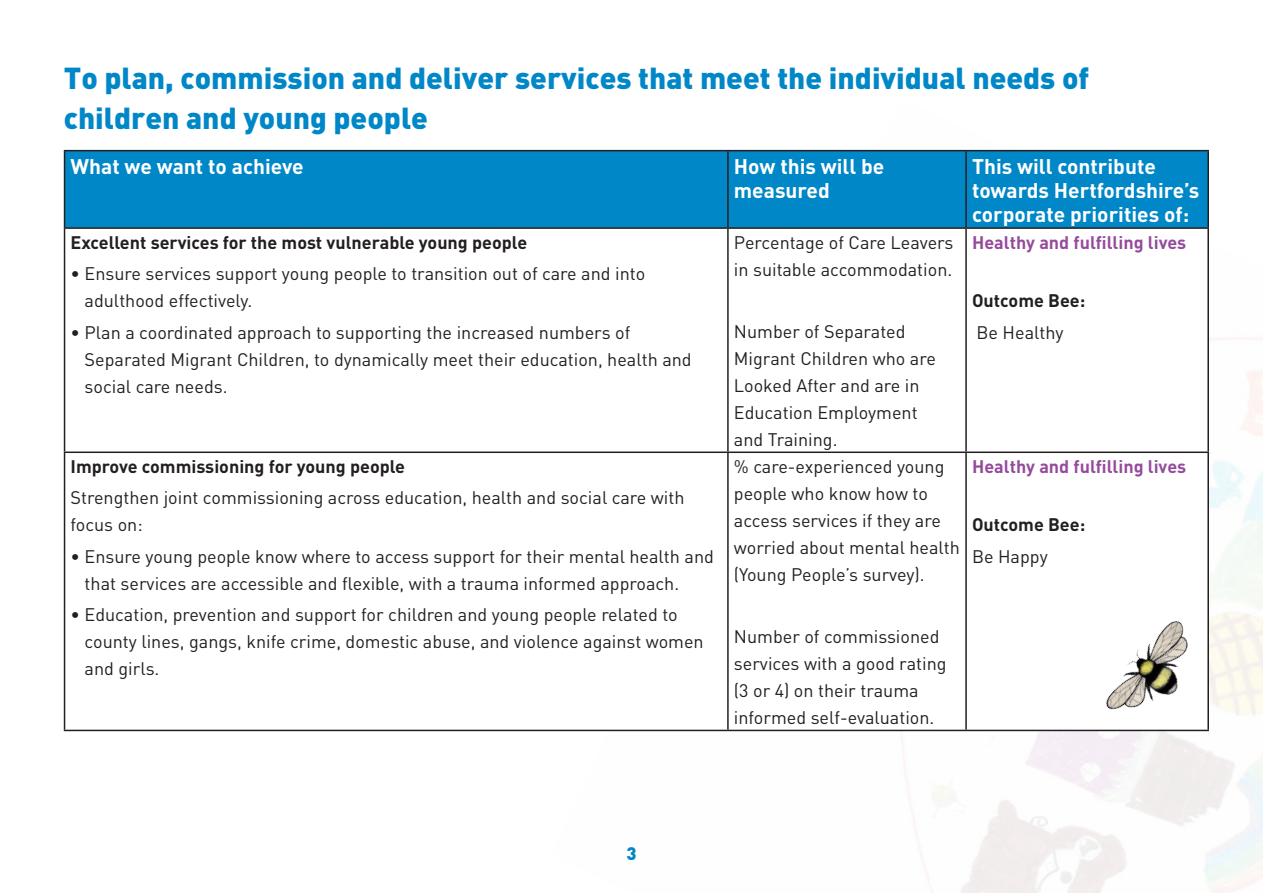
<style>
.page{position:relative;width:1263px;height:893px;background:#fff}
.page>*{position:absolute;margin:0;border:0;box-sizing:border-box;transform-origin:0 0}
.t1{font:900 30px/40.2px "DIN";color:#0087c7}
.t2{font:700 21px/24px "DIN";color:#fff}
.t3{font:18px/27px "DIN";color:#231f20}
.t4{font:700 18px/31.2px "DIN";color:#231f20}
.t5{font:700 18px "DIN";color:#954b9c}
.t6{font:900 18px "DIN";color:#0087c7}
.s1{font-weight:400}
.s2{font-weight:700}
</style>
<div class="page">
<div style="left:65px;top:151px;width:663px;height:77px;background:#0087c7"></div>
<div style="left:728px;top:151px;width:238px;height:77px;background:#0087c7"></div>
<div style="left:966px;top:151px;width:242px;height:77px;background:#0087c7"></div>
<hr style="left:64px;top:150px;width:664px;height:1px;background:#231f20">
<hr style="left:64px;top:151px;width:1px;height:76px;background:#231f20">
<hr style="left:728px;top:150px;width:238px;height:1px;background:#231f20">
<hr style="left:727px;top:151px;width:2px;height:76px;background:#231f20">
<hr style="left:966px;top:150px;width:243px;height:1px;background:#231f20">
<hr style="left:965px;top:151px;width:2px;height:76px;background:#231f20">
<hr style="left:1207px;top:151px;width:2px;height:76px;background:#231f20">
<hr style="left:64px;top:227px;width:664px;height:2px;background:#231f20">
<hr style="left:64px;top:229px;width:1px;height:222px;background:#231f20">
<hr style="left:728px;top:227px;width:238px;height:2px;background:#231f20">
<hr style="left:727px;top:229px;width:2px;height:222px;background:#231f20">
<hr style="left:966px;top:227px;width:243px;height:2px;background:#231f20">
<hr style="left:965px;top:229px;width:2px;height:222px;background:#231f20">
<hr style="left:1207px;top:229px;width:2px;height:222px;background:#231f20">
<hr style="left:64px;top:451px;width:664px;height:2px;background:#231f20">
<hr style="left:64px;top:453px;width:1px;height:277px;background:#231f20">
<hr style="left:728px;top:451px;width:238px;height:2px;background:#231f20">
<hr style="left:727px;top:453px;width:2px;height:277px;background:#231f20">
<hr style="left:966px;top:451px;width:243px;height:2px;background:#231f20">
<hr style="left:965px;top:453px;width:2px;height:277px;background:#231f20">
<hr style="left:1207px;top:453px;width:2px;height:277px;background:#231f20">
<hr style="left:64px;top:730px;width:664px;height:1px;background:#231f20">
<hr style="left:728px;top:730px;width:238px;height:1px;background:#231f20">
<hr style="left:966px;top:730px;width:243px;height:1px;background:#231f20">
<img style="left:1091px;top:605px;width:124px;height:134px">
<p class="t1" style="left:64px;top:56px;width:1027px">To plan, commission and deliver services that meet the individual needs of children and young people</p>
<p class="t2" style="left:71px;top:154px;width:235px">What we want to achieve</p>
<p class="t2" style="left:734px;top:154px;width:152px">How this will be measured</p>
<p class="t2" style="left:972px;top:154px;width:229px">This will contribute towards Hertfordshire’s corporate priorities of:</p>
<p class="t4" style="left:71px;top:226px;width:458px">Excellent services for the most vulnerable young people</p>
<p class="t3" style="left:85px;top:260px;width:562px;text-indent:-14px">• Ensure services support young people to transition out of care and into adulthood effectively.</p>
<p class="t3" style="left:85px;top:318px;width:609px;text-indent:-14px">• Plan a coordinated approach to supporting the increased numbers of<br>Separated Migrant Children, to dynamically meet their education, health and social care needs.</p>
<p class="t3" style="left:734px;top:228px;width:221px">Percentage of Care Leavers in suitable accommodation.</p>
<p class="t5" style="left:972px;top:231px;width:216px">Healthy and fulflling lives</p>
<p class="t4" style="left:972px;top:284px;width:115px">Outcome Bee:<br><span class="s1">Be Healthy</span></p>
<p class="t3" style="left:734px;top:318px;width:203px">Number of Separated<br>Migrant Children who are<br>Looked After and are in<br>Education Employment and Training.</p>
<p class="t3" style="left:71px;top:451px;width:615px;line-height:31.2px"><span class="s2">Improve commissioning for young people<br></span>Strengthen joint commissioning across education, health and social care with</p>
<p class="t3" style="left:71px;top:511px;width:74px">focus on:</p>
<p class="t3" style="left:85px;top:542px;width:631px;text-indent:-14px">• Ensure young people know where to access support for their mental health and that services are accessible and fexible, with a trauma informed approach.</p>
<p class="t3" style="left:85px;top:601px;width:621px;text-indent:-14px">• Education, prevention and support for children and young people related to county lines, gangs, knife crime, domestic abuse, and violence against women and girls.</p>
<p class="t3" style="left:734px;top:452px;width:228px">% care-experienced young people who know how to access services if they are worried about mental health (Young People’s survey).</p>
<p class="t5" style="left:972px;top:455px;width:216px">Healthy and fulflling lives</p>
<p class="t4" style="left:972px;top:509px;width:115px">Outcome Bee:<br><span class="s1">Be Happy</span></p>
<p class="t3" style="left:734px;top:623px;width:214px">Number of commissioned services with a good rating (3 or 4) on their trauma informed self-evaluation.</p>
<p class="t6" style="left:626px;top:842px;width:12px">3</p>
</div>
